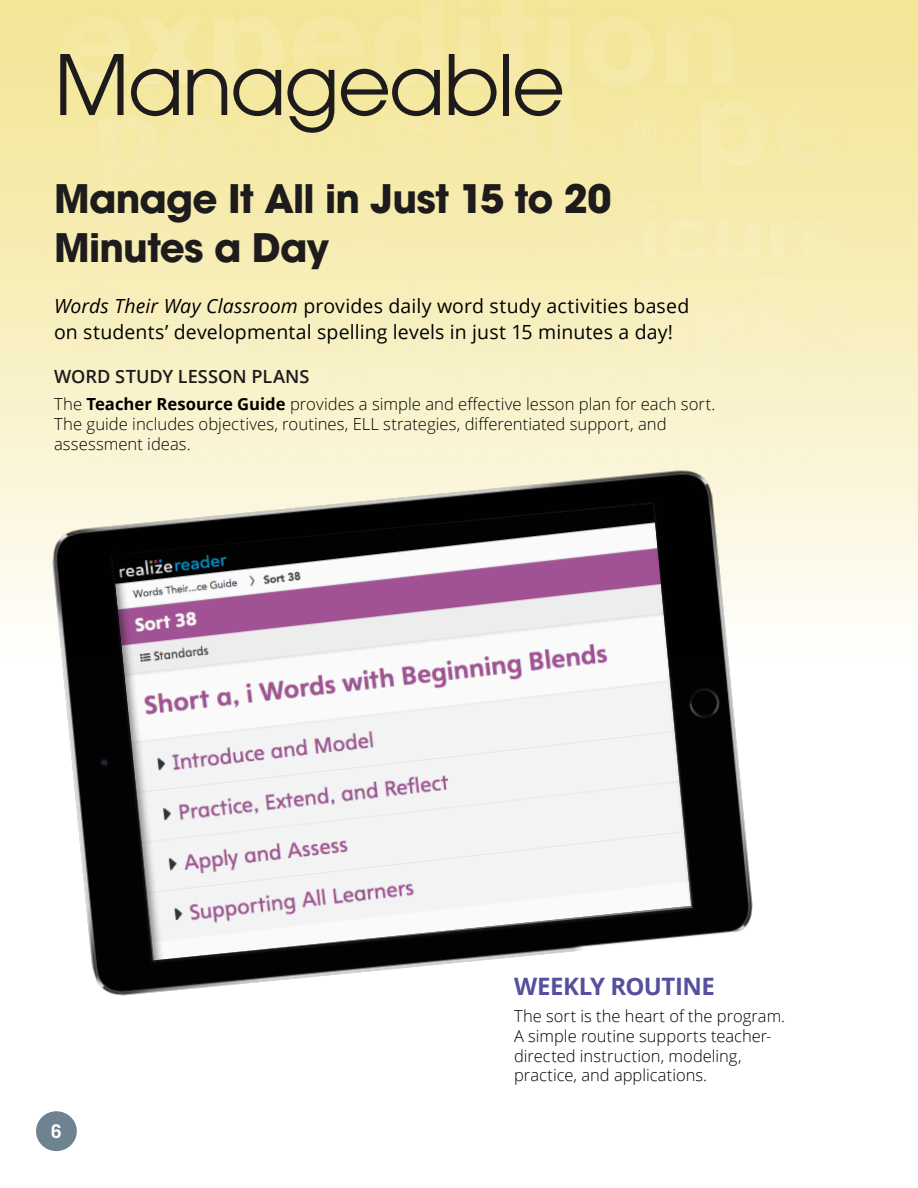
<style>
.page{position:relative;width:918px;height:1188px;background:#fff}
.page>*{position:absolute;margin:0;border:0;box-sizing:border-box;transform-origin:0 0}
.t1{font:82.5px "ITC Avant Garde W1 G";letter-spacing:-.025em;color:#1e1b1d}
.t2{font:700 39px/49.5px "ITC Avant Garde W1 G";letter-spacing:-.02em;color:#1e1b1d}
.t3{font:700 24px "Open Sans";letter-spacing:-.015em;color:#564f9e}
.t4{font:19.5px/25.5px "Open Sans";letter-spacing:.005em;color:#000}
.t5{font:700 18.9px "Trade Gothic LT Pro";color:#fff}
.t6{font:600 18.15px "Open Sans";letter-spacing:.005em;color:#1e1b1d}
.t7{font:300 16.65px/20px "Open Sans";color:#000}
.t8{font:300 16.5px/19.8px "Open Sans";color:#000}
.s1{font-style:italic}
.s2{font-weight:700}
</style>
<div class="page">
<div style="left:0;top:0;width:918px;height:659px;background:linear-gradient(to bottom,#f3e48f,#fefdf8)"></div>
<img style="left:0;top:0;width:851px;height:522px">
<div style="left:36px;top:1111px;width:41px;height:40px;background:#6e8290;border-radius:50%"></div>
<img style="left:0;top:400px;width:826px;height:532px">
<svg style="left:68px;top:440px;width:670px;height:556px"></svg>
<h1 class="t1" style="left:54px;top:34px;width:513px">Manageable</h1>
<h2 class="t2" style="left:54px;top:173px;width:559px">Manage It All in Just 15 to 20<br>Minutes a Day</h2>
<p class="t4" style="left:54px;top:293px;width:637px"><span class="s1">Words Their Way Classroom</span> provides daily word study activities based on students’ developmental spelling levels in just 15 minutes a day!</p>
<p class="t6" style="left:54px;top:364px;width:257px">WORD STUDY LESSON PLANS</p>
<p class="t7" style="left:54px;top:393px;width:663px">The <span class="s2">Teacher Resource Guide</span> provides a simple and effective lesson plan for each sort.<br>The guide includes objectives, routines, ELL strategies, differentiated support, and assessment ideas.</p>
<p class="t5" style="left:51px;top:1119px;width:12px">6</p>
<h3 class="t3" style="left:514px;top:970px;width:202px">WEEKLY ROUTINE</h3>
<p class="t8" style="left:514px;top:1006px;width:273px">The sort is the heart of the program.<br>A simple routine supports teacher&shy;directed instruction, modeling, practice, and applications.</p>
</div>
